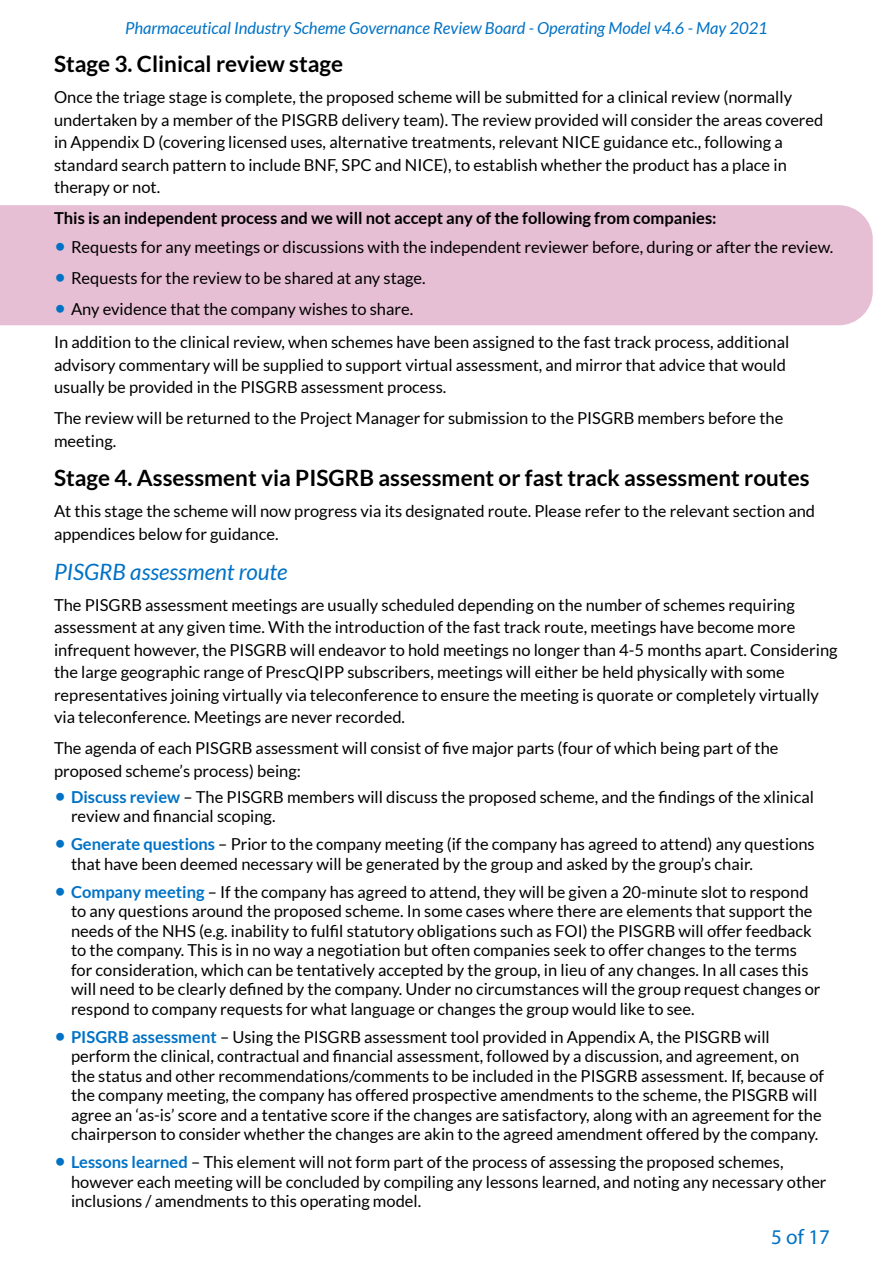
<style>
.page{position:relative;width:893px;height:1263px;background:#fff}
.page>*{position:absolute;margin:0;border:0;box-sizing:border-box;transform-origin:0 0}
.t1{font:700 22.5px "Lato";color:#000}
.t2{font:italic 22.5px "Lato";color:#0072c6}
.t3{font:21px "Myriad Pro";color:#0072c6}
.t4{font:16.5px/19.5px "Lato";color:#000}
.t5{font:italic 16.5px "Lato";color:#0072c6}
.t6{font:700 16.5px "Lato";color:#000}
.s1{font-size:21px;color:#0072c6}
.s2{font-weight:700;color:#0072c6}
</style>
<div class="page">
<div style="left:0;top:205px;width:873px;height:120px;background:#e7bfd4"></div>
<p class="t5" style="left:125px;top:18px;width:644px">Pharmaceutical Industry Scheme Governance Review Board - Operating Model v4.6 - May 2021</p>
<h1 class="t1" style="left:54px;top:51px;width:291px">Stage 3. Clinical review stage</h1>
<p class="t4" style="left:54px;top:86px;width:771px;line-height:22.5px">Once the triage stage is complete, the proposed scheme will be submitted for a clinical review (normally undertaken by a member of the PISGRB delivery team). The review provided will consider the areas covered in Appendix D (covering licensed uses, alternative treatments, relevant NICE guidance etc., following a standard search pattern to include BNF, SPC and NICE), to establish whether the product has a place in therapy or not.</p>
<p class="t6" style="left:54px;top:209px;width:664px">This is an independent process and we will not accept any of the following from companies:</p>
<p class="t4" style="left:54px;top:237px;width:781px"><span class="s1">•</span> Requests for any meetings or discussions with the independent reviewer before, during or after the review.</p>
<p class="t4" style="left:54px;top:268px;width:373px"><span class="s1">•</span> Requests for the review to be shared at any stage.</p>
<p class="t4" style="left:54px;top:292px;width:737px;line-height:33.2px"><span class="s1">•</span> Any evidence that the company wishes to share.<br>In addition to the clinical review, when schemes have been assigned to the fast track process, additional</p>
<p class="t4" style="left:54px;top:353px;width:733px;line-height:22.5px">advisory commentary will be supplied to support virtual assessment, and mirror that advice that would usually be provided in the PISGRB assessment process.</p>
<p class="t4" style="left:54px;top:407px;width:731px;line-height:22.5px">The review will be returned to the Project Manager for submission to the PISGRB members before the meeting.</p>
<h1 class="t1" style="left:54px;top:465px;width:757px">Stage 4. Assessment via PISGRB assessment or fast track assessment routes</h1>
<p class="t4" style="left:54px;top:500px;width:763px;line-height:22.5px">At this stage the scheme will now progress via its designated route. Please refer to the relevant section and appendices below for guidance.</p>
<h1 class="t2" style="left:54px;top:559px;width:235px">PISGRB assessment route</h1>
<p class="t4" style="left:54px;top:593px;width:785px;line-height:22.5px">The PISGRB assessment meetings are usually scheduled depending on the number of schemes requiring assessment at any given time. With the introduction of the fast track route, meetings have become more infrequent however, the PISGRB will endeavor to hold meetings no longer than 4-5 months apart. Considering the large geographic range of PrescQIPP subscribers, meetings will either be held physically with some representatives joining virtually via teleconference to ensure the meeting is quorate or completely virtually via teleconference. Meetings are never recorded.</p>
<p class="t4" style="left:54px;top:737px;width:726px;line-height:22.5px">The agenda of each PISGRB assessment will consist of five major parts (four of which being part of the proposed scheme’s process) being:</p>
<p class="t4" style="left:71px;top:787px;width:744px;text-indent:-17px"><span class="s1">•</span> <span class="s2">Discuss review</span> – The PISGRB members will discuss the proposed scheme, and the findings of the xlinical review and financial scoping.</p>
<p class="t4" style="left:71px;top:834px;width:745px;text-indent:-17px"><span class="s1">•</span> <span class="s2">Generate questions</span> – Prior to the company meeting (if the company has agreed to attend) any questions that have been deemed necessary will be generated by the group and asked by the group’s chair.</p>
<p class="t4" style="left:71px;top:882px;width:751px;text-indent:-17px"><span class="s1">•</span> <span class="s2">Company meeting</span> – If the company has agreed to attend, they will be given a 20-minute slot to respond to any questions around the proposed scheme. In some cases where there are elements that support the needs of the NHS (e.g. inability to fulfil statutory obligations such as FOI) the PISGRB will offer feedback to the company. This is in no way a negotiation but often companies seek to offer changes to the terms for consideration, which can be tentatively accepted by the group, in lieu of any changes. In all cases this will need to be clearly defined by the company. Under no circumstances will the group request changes or respond to company requests for what language or changes the group would like to see.</p>
<p class="t4" style="left:71px;top:1027px;width:755px;text-indent:-17px"><span class="s1">•</span> <span class="s2">PISGRB assessment</span> – Using the PISGRB assessment tool provided in Appendix A, the PISGRB will perform the clinical, contractual and financial assessment, followed by a discussion, and agreement, on the status and other recommendations/comments to be included in the PISGRB assessment. If, because of the company meeting, the company has offered prospective amendments to the scheme, the PISGRB will agree an ‘as-is’ score and a tentative score if the changes are satisfactory, along with an agreement for the chairperson to consider whether the changes are akin to the agreed amendment offered by the company.</p>
<p class="t4" style="left:71px;top:1152px;width:757px;text-indent:-17px"><span class="s1">•</span> <span class="s2">Lessons learned</span> – This element will not form part of the process of assessing the proposed schemes, however each meeting will be concluded by compiling any lessons learned, and noting any necessary other inclusions / amendments to this operating model.</p>
<p class="t3" style="left:771px;top:1224px;width:60px">5 of 17</p>
</div>
